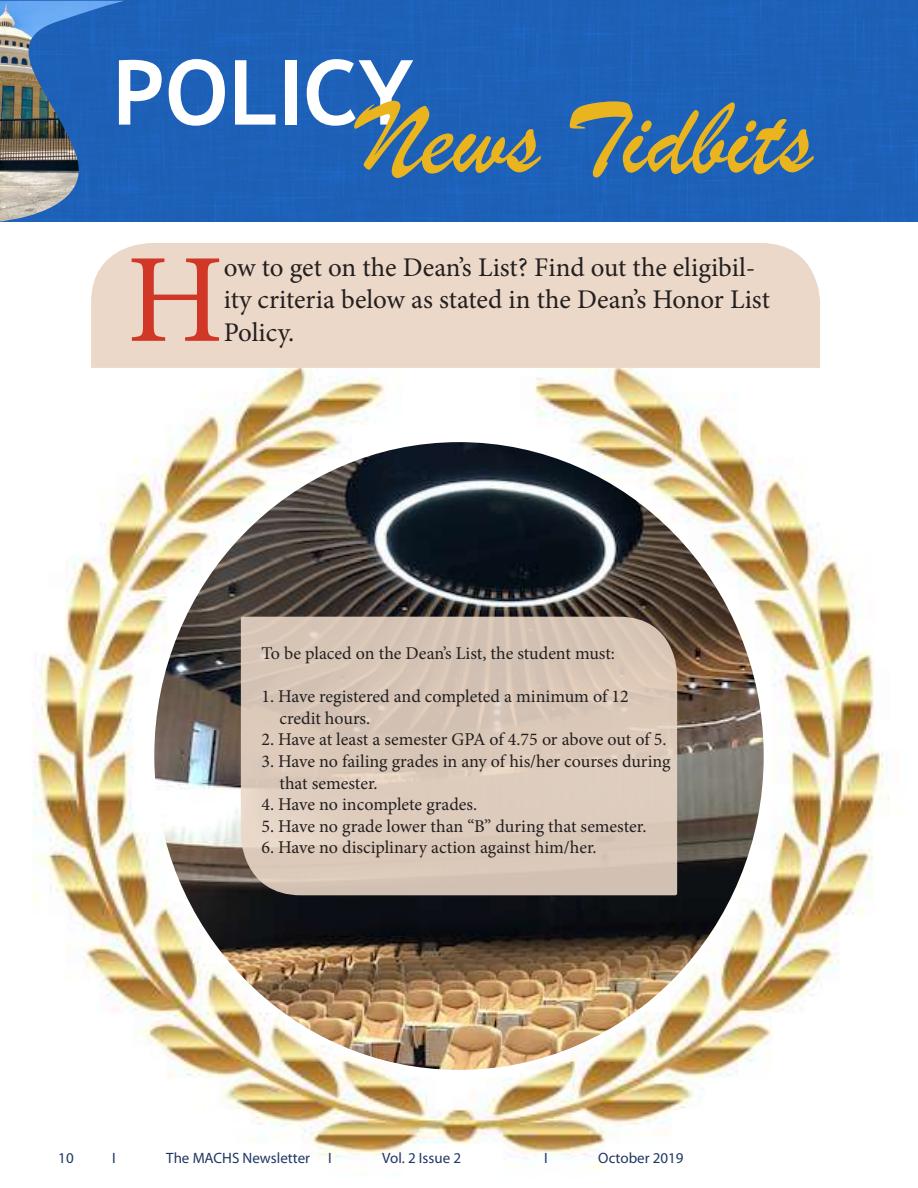
<style>
.page{position:relative;width:918px;height:1188px;background:#fff}
.page>*{position:absolute;margin:0;border:0;box-sizing:border-box;transform-origin:0 0}
.t1{font:126.75px "Minion Pro";color:#d13727}
.t2{font:108px "Brush Script";color:#e9b41e}
.t3{font:27px/32.4px "Minion Pro";letter-spacing:-.005em;color:#231f20}
.t4{font:18px/21.6px "Minion Pro";letter-spacing:-.005em;color:#231f20}
.t5{font:15px "Myriad Pro";color:#203764}
</style>
<div class="page">
<div style="left:125px;top:1px;width:793px;height:220px;background:#1d60b7"></div>
<img style="left:33px;top:368px;width:856px;height:801px">
<img style="left:154px;top:442px;width:610px;height:628px">
<div style="left:91px;top:243px;width:729px;height:125px;background:#ebd8c8"></div>
<svg style="left:241px;top:617px;width:436px;height:278px;fill:#dac8b8"></svg>
<img style="left:0;top:1px;width:125px;height:220px">
<h2 class="t2" style="left:112px;top:73px;width:702px"><sup>POLICY</sup>News Tidbits</h2>
<h1 class="t1" style="left:127px;top:215px;width:99px">H</h1>
<h3 class="t3" style="left:224px;top:251px;width:548px">ow to get on the Dean’s List? Find out the eligibil&shy;ity criteria below as stated in the Dean’s Honor List<br>Policy.</h3>
<p class="t4" style="left:261px;top:642px;width:355px">To be placed on the Dean’s List, the student must:</p>
<p class="t4" style="left:279px;top:686px;width:351px;text-indent:-18px">1. Have registered and completed a minimum of 12 credit hours.</p>
<p class="t4" style="left:261px;top:729px;width:407px">2. Have at least a semester GPA of 4.75 or above out of 5.</p>
<p class="t4" style="left:279px;top:750px;width:393px;text-indent:-18px">3. Have no failing grades in any of his/her courses during that semester.</p>
<p class="t4" style="left:261px;top:794px;width:217px">4. Have no incomplete grades.</p>
<p class="t4" style="left:261px;top:815px;width:387px">5. Have no grade lower than “B” during that semester.</p>
<p class="t4" style="left:261px;top:837px;width:337px">6. Have no disciplinary action against him/her.</p>
<p class="t5" style="left:58px;top:1148px;width:17px">10</p>
<p class="t5" style="left:112px;top:1148px;width:5px">I</p>
<p class="t5" style="left:166px;top:1148px;width:167px">The MACHS Newsletter I</p>
<p class="t5" style="left:382px;top:1148px;width:80px">Vol. 2 Issue 2</p>
<p class="t5" style="left:544px;top:1148px;width:5px">I</p>
<p class="t5" style="left:598px;top:1148px;width:87px">October 2019</p>
</div>
